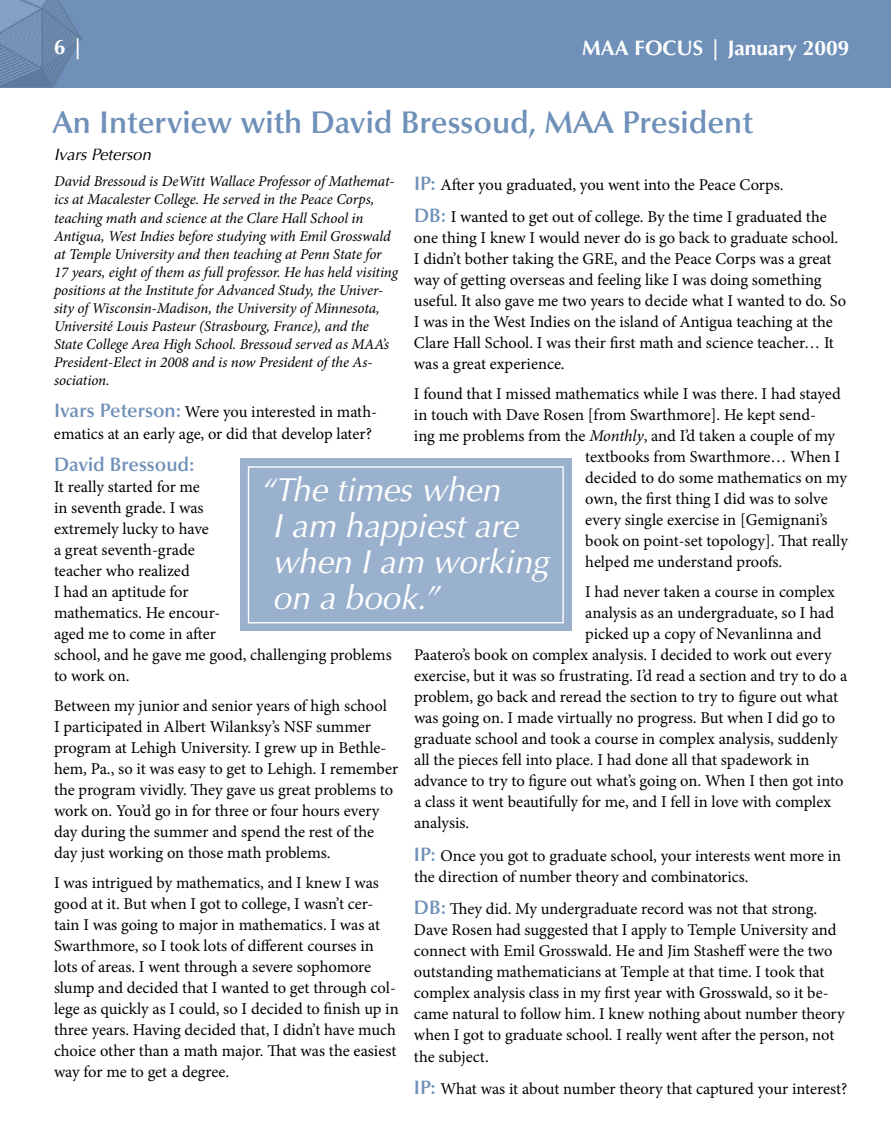
<style>
.page{position:relative;width:891px;height:1148px;background:#fff}
.page>*{position:absolute;margin:0;border:0;box-sizing:border-box;transform-origin:0 0}
.t1{font:italic 33.15px/36px "Optima";color:#fff}
.t2{font:600 31.5px "Optima";color:#6f90b8}
.t3{font:700 21px "Optima";color:#fff}
.t4{font:600 19.5px "Optima";color:#6f90b8}
.t5{font:16.5px/21px "Minion Pro";letter-spacing:-.005em;color:#000}
.t6{font:italic 16.5px "Optima";color:#000}
.t7{font:italic 15px/18px "Minion Pro";letter-spacing:-.01em;color:#000}
.s1{font-family:"Optima";font-weight:600;font-size:19.5px;color:#6f90b8}
.s2{font-style:italic}
</style>
<div class="page">
<div style="left:0;top:0;width:891px;height:88px;background:#6f90b8"></div>
<img style="left:0;top:0;width:81px;height:87px">
<div style="left:240px;top:458px;width:332px;height:173px;background:#9ab1cd"></div>
<div style="left:248px;top:466px;width:316px;height:157px;border:1px solid #fff"></div>
<p class="t3" style="left:54px;top:35px;width:32px">6 |</p>
<p class="t3" style="left:582px;top:35px;width:269px">MAA FOCUS | January 2009</p>
<h2 class="t2" style="left:52px;top:104px;width:702px">An Interview with David Bressoud, MAA President</h2>
<p class="t6" style="left:54px;top:145px;width:98px">Ivars Peterson</p>
<p class="t7" style="left:54px;top:173px;width:346px">David Bressoud is DeWitt Wallace Professor of Mathemat&shy;ics at Macalester College. He served in the Peace Corps, teaching math and science at the Clare Hall School in Antigua, West Indies before studying with Emil Grosswald at Temple University and then teaching at Penn State for 17 years, eight of them as full professor. He has held visiting positions at the Institute for Advanced Study, the Univer&shy;sity of Wisconsin-Madison, the University of Minnesota, Université Louis Pasteur (Strasbourg, France), and the State College Area High School. Bressoud served as MAA’s President-Elect in 2008 and is now President of the As&shy;sociation.</p>
<p class="t5" style="left:54px;top:401px;width:325px;line-height:21.6px"><span class="s1">Ivars Peterson:</span> Were you interested in math&shy;ematics at an early age, or did that develop later?</p>
<p class="t4" style="left:54px;top:453px;width:142px">David Bressoud:</p>
<p class="t5" style="left:54px;top:476px;width:339px">It really started for me<br>in seventh grade. I was<br>extremely lucky to have<br>a great seventh-grade<br>teacher who realized<br>I had an aptitude for<br>mathematics. He encour-<br>aged me to come in after<br>school, and he gave me good, challenging problems to work on.</p>
<p class="t5" style="left:54px;top:695px;width:346px">Between my junior and senior years of high school<br>I participated in Albert Wilanksy’s NSF summer program at Lehigh University. I grew up in Bethle&shy;hem, Pa., so it was easy to get to Lehigh. I remember the program vividly. They gave us great problems to work on. You’d go in for three or four hours every day during the summer and spend the rest of the day just working on those math problems.</p>
<p class="t5" style="left:54px;top:872px;width:346px">I was intrigued by mathematics, and I knew I was good at it. But when I got to college, I wasn’t cer&shy;tain I was going to major in mathematics. I was at Swarthmore, so I took lots of different courses in lots of areas. I went through a severe sophomore slump and decided that I wanted to get through col&shy;lege as quickly as I could, so I decided to finish up in three years. Having decided that, I didn’t have much choice other than a math major. That was the easiest way for me to get a degree.</p>
<p class="t5" style="left:414px;top:169px;width:414px;line-height:32.2px"><span class="s1">IP:</span> After you graduated, you went into the Peace Corps.<br><span class="s1">DB:</span> I wanted to get out of college. By the time I graduated the</p>
<p class="t5" style="left:414px;top:227px;width:434px">one thing I knew I would never do is go back to graduate school.<br>I didn’t bother taking the GRE, and the Peace Corps was a great way of getting overseas and feeling like I was doing something useful. It also gave me two years to decide what I wanted to do. So I was in the West Indies on the island of Antigua teaching at the Clare Hall School. I was their first math and science teacher… It was a great experience.</p>
<p class="t5" style="left:414px;top:383px;width:428px">I found that I missed mathematics while I was there. I had stayed</p>
<p class="t5" style="left:414px;top:404px;width:404px">in touch with Dave Rosen [from Swarthmore]. He kept send-</p>
<p class="t5" style="left:414px;top:425px;width:423px">ing me problems from the <span class="s2">Monthly</span>, and I’d taken a couple of my</p>
<p class="t5" style="left:585px;top:446px;width:257px">textbooks from Swarthmore… When I</p>
<p class="t5" style="left:585px;top:467px;width:263px">decided to do some mathematics on my</p>
<p class="t5" style="left:585px;top:488px;width:244px">own, the first thing I did was to solve</p>
<p class="t5" style="left:585px;top:509px;width:244px">every single exercise in [Gemignani’s</p>
<p class="t5" style="left:585px;top:530px;width:264px">book on point-set topology]. That really</p>
<p class="t5" style="left:585px;top:551px;width:199px">helped me understand proofs.</p>
<p class="t5" style="left:585px;top:581px;width:251px">I had never taken a course in complex</p>
<p class="t5" style="left:585px;top:602px;width:250px">analysis as an undergraduate, so I had</p>
<p class="t5" style="left:585px;top:623px;width:238px">picked up a copy of Nevanlinna and</p>
<p class="t5" style="left:414px;top:644px;width:419px">Paatero’s book on complex analysis. I decided to work out every</p>
<p class="t5" style="left:414px;top:665px;width:435px">exercise, but it was so frustrating. I’d read a section and try to do a</p>
<p class="t5" style="left:414px;top:686px;width:426px">problem, go back and reread the section to try to figure out what</p>
<p class="t5" style="left:414px;top:707px;width:423px">was going on. I made virtually no progress. But when I did go to</p>
<p class="t5" style="left:414px;top:728px;width:425px">graduate school and took a course in complex analysis, suddenly</p>
<p class="t5" style="left:414px;top:749px;width:397px">all the pieces fell into place. I had done all that spadework in</p>
<p class="t5" style="left:414px;top:770px;width:431px">advance to try to figure out what’s going on. When I then got into</p>
<p class="t5" style="left:414px;top:791px;width:419px">a class it went beautifully for me, and I fell in love with complex</p>
<p class="t5" style="left:414px;top:812px;width:57px">analysis.</p>
<p class="t5" style="left:414px;top:845px;width:429px"><span class="s1">IP:</span> Once you got to graduate school, your interests went more in the direction of number theory and combinatorics.</p>
<p class="t5" style="left:414px;top:898px;width:432px"><span class="s1">DB:</span> They did. My undergraduate record was not that strong.<br>Dave Rosen had suggested that I apply to Temple University and connect with Emil Grosswald. He and Jim Stasheff were the two outstanding mathematicians at Temple at that time. I took that complex analysis class in my first year with Grosswald, so it be&shy;came natural to follow him. I knew nothing about number theory when I got to graduate school. I really went after the person, not the subject.</p>
<p class="t5" style="left:414px;top:1078px;width:435px"><span class="s1">IP:</span> What was it about number theory that captured your interest?</p>
<h1 class="t1" style="left:273px;top:472px;width:277px;text-indent:-12px">“The times when<br>I am happiest are when I am working on a book.”</h1>
</div>
